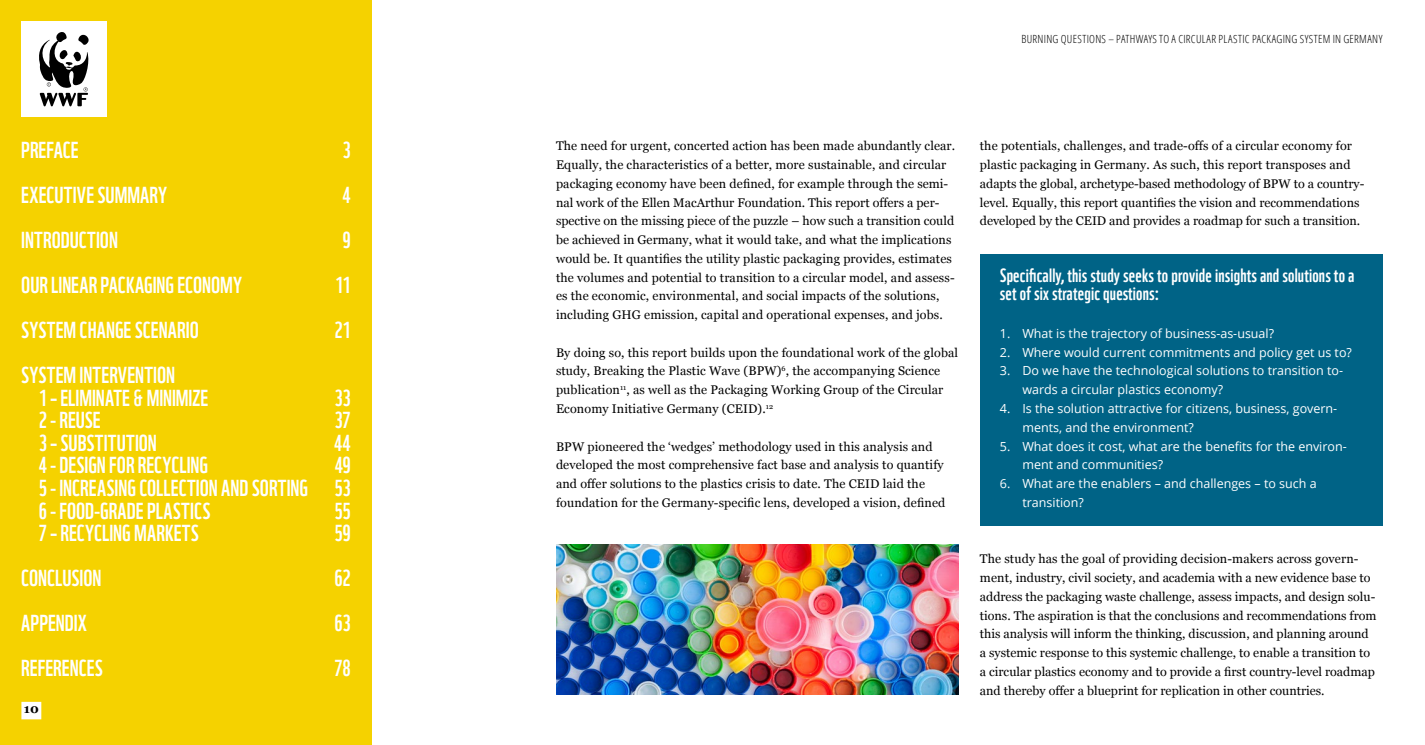
<style>
.page{position:relative;width:1425px;height:745px;background:#fff}
.page>*{position:absolute;margin:0;border:0;box-sizing:border-box;transform-origin:0 0}
.t1{font:22.5px/22.5px "WWF";letter-spacing:.005em;color:#fff}
.fließ_EN_sr{font:18.75px/18.8px "WWF";letter-spacing:.01em;color:#fff}
.fließ_EN_sr-2{font:12.5px/18.8px "Georgia";letter-spacing:.01em;color:#000}
.t2{font:12.5px/18.8px "Open Sans";color:#fff}
.bold{font:700 12.5px "Georgia";color:#000}
.t3{font:300 condensed 11.25px "Open Sans";letter-spacing:.025em;color:#000}
</style>
<div class="page">
<div style="left:0;top:0;width:372px;height:744px;background:#f5d200"></div>
<div style="left:979px;top:254px;width:403px;height:271px;background:#006386"></div>
<img style="left:556px;top:544px;width:402px;height:150px">
<div style="left:21px;top:21px;width:85px;height:96px;background:#fff"></div>
<svg style="left:39px;top:32px;width:50px;height:74px"></svg>
<div style="left:21px;top:701px;width:20px;height:18px;background:#fff"></div>
<h1 class="t1" style="left:21px;top:136px;width:59px">PREFACE</h1>
<h1 class="t1" style="left:342px;top:136px;width:10px">3</h1>
<h1 class="t1" style="left:21px;top:181px;width:147px">EXECUTIVE SUMMARY</h1>
<h1 class="t1" style="left:342px;top:181px;width:10px">4</h1>
<h1 class="t1" style="left:21px;top:226px;width:98px">INTRODUCTION</h1>
<h1 class="t1" style="left:342px;top:226px;width:10px">9</h1>
<h1 class="t1" style="left:21px;top:271px;width:222px">OUR LINEAR PACKAGING ECONOMY</h1>
<h1 class="t1" style="left:335px;top:271px;width:17px">11</h1>
<h1 class="t1" style="left:21px;top:316px;width:179px">SYSTEM CHANGE SCENARIO</h1>
<h1 class="t1" style="left:334px;top:316px;width:18px">21</h1>
<h1 class="t1" style="left:39px;top:361px;width:171px;text-indent:-18px">SYSTEM INTERVENTION<br>1 – ELIMINATE &amp; MINIMIZE</h1>
<h1 class="t1" style="left:334px;top:384px;width:18px">33</h1>
<h1 class="t1" style="left:39px;top:406px;width:63px">2 - REUSE</h1>
<h1 class="t1" style="left:334px;top:406px;width:18px">37</h1>
<h1 class="t1" style="left:39px;top:429px;width:120px">3 – SUBSTITUTION</h1>
<h1 class="t1" style="left:334px;top:429px;width:18px">44</h1>
<h1 class="t1" style="left:39px;top:451px;width:171px">4 - DESIGN FOR RECYCLING</h1>
<h1 class="t1" style="left:39px;top:451px;width:314px;text-align:justify;text-indent:296px">49<br>5 - INCREASING COLLECTION AND SORTING 53<br>6 - FOOD-GRADE PLASTICS</h1>
<h1 class="t1" style="left:334px;top:496px;width:18px">55</h1>
<h1 class="t1" style="left:39px;top:519px;width:161px">7 – RECYCLING MARKETS</h1>
<h1 class="t1" style="left:334px;top:519px;width:18px">59</h1>
<h1 class="t1" style="left:21px;top:564px;width:82px">CONCLUSION</h1>
<h1 class="t1" style="left:334px;top:564px;width:18px">62</h1>
<h1 class="t1" style="left:21px;top:609px;width:67px">APPENDIX</h1>
<h1 class="t1" style="left:334px;top:609px;width:18px">63</h1>
<h1 class="t1" style="left:21px;top:654px;width:83px">REFERENCES</h1>
<h1 class="t1" style="left:334px;top:654px;width:18px">78</h1>
<p class="bold" style="left:24px;top:699px;width:16px">10</p>
<p class="t3" style="left:1021px;top:31px;width:362px">BURNING QUESTIONS – PATHWAYS TO A CIRCULAR PLASTIC PACKAGING SYSTEM IN GERMANY</p>
<p class="fließ_EN_sr-2" style="left:556px;top:136px;width:401px">The need for urgent, concerted action has been made abundantly clear.<br>Equally, the characteristics of a better, more sustainable, and circular packaging economy have been defined, for example through the semi&shy;nal work of the Ellen MacArthur Foundation. This report offers a per&shy;spective on the missing piece of the puzzle – how such a transition could be achieved in Germany, what it would take, and what the implications would be. It quantifies the utility plastic packaging provides, estimates the volumes and potential to transition to a circular model, and assess&shy;es the economic, environmental, and social impacts of the solutions, including GHG emission, capital and operational expenses, and jobs.</p>
<p class="fließ_EN_sr-2" style="left:556px;top:342px;width:403px">By doing so, this report builds upon the foundational work of the global study, Breaking the Plastic Wave (BPW)<sup>6</sup>, the accompanying Science publication<sup>11</sup>, as well as the Packaging Working Group of the Circular Economy Initiative Germany (CEID).<sup>12</sup></p>
<p class="fließ_EN_sr-2" style="left:556px;top:436px;width:391px">BPW pioneered the ‘wedges’ methodology used in this analysis and developed the most comprehensive fact base and analysis to quantify and offer solutions to the plastics crisis to date. The CEID laid the foundation for the Germany-specific lens, developed a vision, defined</p>
<p class="fließ_EN_sr-2" style="left:979px;top:136px;width:386px">the potentials, challenges, and trade-offs of a circular economy for plastic packaging in Germany. As such, this report transposes and adapts the global, archetype-based methodology of BPW to a country&shy;level. Equally, this report quantifies the vision and recommendations developed by the CEID and provides a roadmap for such a transition.</p>
<p class="fließ_EN_sr" style="left:999px;top:263px;width:356px">Specifically, this study seeks to provide insights and solutions to a set of six strategic questions:</p>
<p class="t2" style="left:999px;top:323px;width:276px">1. What is the trajectory of business-as-usual?</p>
<p class="t2" style="left:999px;top:342px;width:353px">2. Where would current commitments and policy get us to?</p>
<p class="t2" style="left:1022px;top:361px;width:322px;text-indent:-22px">3. Do we have the technological solutions to transition to&shy;wards a circular plastics economy?</p>
<p class="t2" style="left:1022px;top:398px;width:316px;text-indent:-22px">4. Is the solution attractive for citizens, business, govern&shy;ments, and the environment?</p>
<p class="t2" style="left:1022px;top:436px;width:326px;text-indent:-22px">5. What does it cost, what are the benefits for the environ&shy;ment and communities?</p>
<p class="t2" style="left:1022px;top:473px;width:296px;text-indent:-22px">6. What are the enablers – and challenges – to such a transition?</p>
<p class="fließ_EN_sr-2" style="left:979px;top:548px;width:398px">The study has the goal of providing decision-makers across govern&shy;ment, industry, civil society, and academia with a new evidence base to address the packaging waste challenge, assess impacts, and design solu&shy;tions. The aspiration is that the conclusions and recommendations from this analysis will inform the thinking, discussion, and planning around a systemic response to this systemic challenge, to enable a transition to a circular plastics economy and to provide a first country-level roadmap and thereby offer a blueprint for replication in other countries.</p>
</div>
